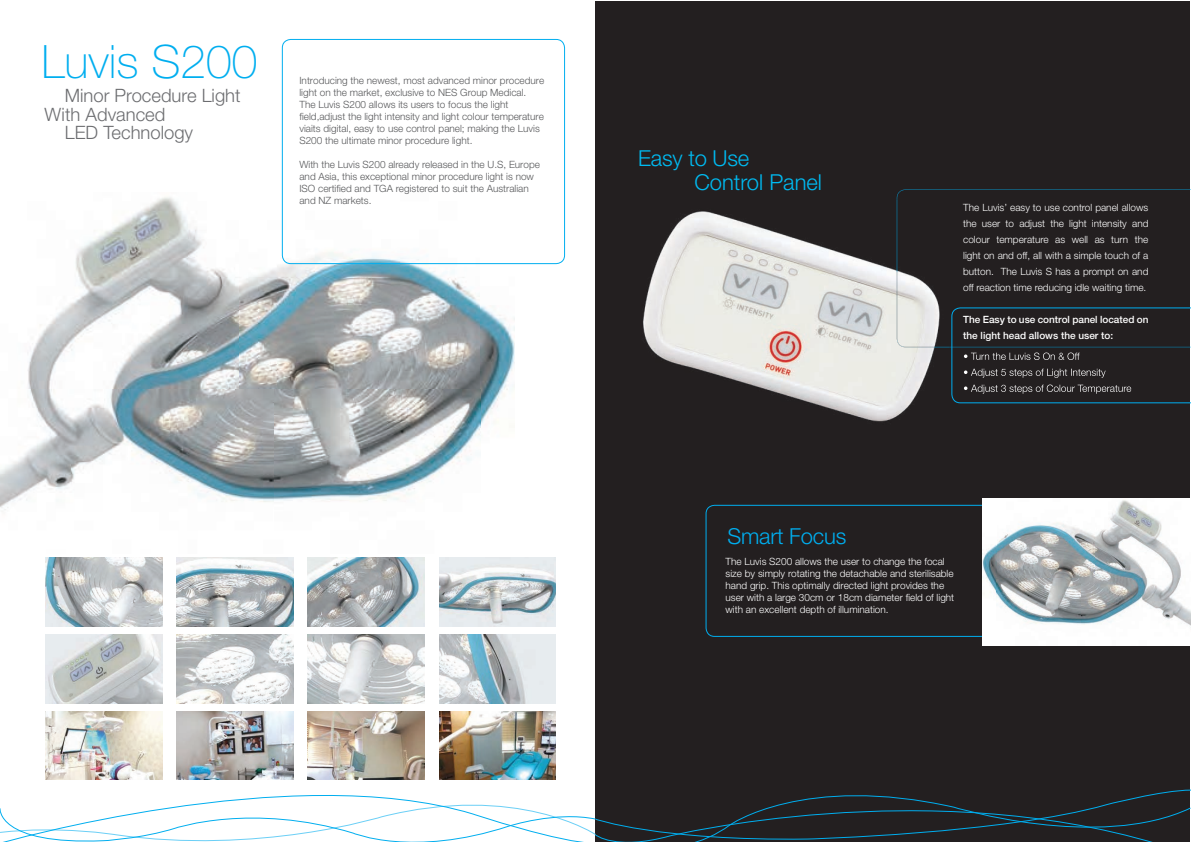
<style>
.page{position:relative;width:1191px;height:842px;background:#fff}
.page>*{position:absolute;margin:0;border:0;box-sizing:border-box;transform-origin:0 0}
.t1{font:100 46px "Helvetica Neue LT Std";color:#00aeef}
.t2{font:300 22px/24.1px "Helvetica Neue LT Std";color:#00baf1}
.t3{font:300 22px "Helvetica Neue LT Std";letter-spacing:-.01em;color:#00aeef}
.t4{font:300 18.4px/37.1px "Helvetica Neue LT Std";color:#6c6d70}
.t5{font:300 10px/12px "Helvetica Neue LT Std";color:#57585a}
.t6{font:300 10px/16px "Helvetica Neue LT Std";color:#fff;text-align:justify}
.t7{font:500 10px/16px "Helvetica Neue LT Std";color:#fff}
</style>
<div class="page">
<img style="left:0;top:193px;width:514px;height:319px">
<div style="left:595px;top:2px;width:595px;height:840px;background:#231f20"></div>
<svg style="left:706px;top:505px;width:276px;height:132px"></svg>
<svg style="left:951px;top:347px;width:239px;height:56px"></svg>
<svg style="left:896px;top:189px;width:294px;height:158px"></svg>
<img style="left:643px;top:211px;width:306px;height:211px">
<img style="left:896px;top:200px;width:53px;height:147px">
<svg style="left:0;top:759px;width:595px;height:83px"></svg>
<svg style="left:595px;top:789px;width:595px;height:53px"></svg>
<div style="left:282px;top:39px;width:283px;height:225px;border:1px solid #00aeef;border-radius:9px"></div>
<img style="left:45px;top:558px;width:117px;height:68px">
<img style="left:177px;top:558px;width:116px;height:68px">
<img style="left:308px;top:558px;width:116px;height:68px">
<img style="left:439px;top:558px;width:117px;height:68px">
<img style="left:45px;top:711px;width:117px;height:68px">
<img style="left:177px;top:711px;width:116px;height:68px">
<img style="left:308px;top:711px;width:116px;height:68px">
<img style="left:439px;top:711px;width:117px;height:68px">
<img style="left:45px;top:635px;width:117px;height:68px">
<img style="left:177px;top:635px;width:116px;height:68px">
<img style="left:308px;top:635px;width:116px;height:68px">
<img style="left:439px;top:635px;width:117px;height:68px">
<img style="left:982px;top:498px;width:209px;height:147px">
<h1 class="t1" style="left:41px;top:35px;width:217px">Luvis S200</h1>
<h3 class="t4" style="left:65px;top:76px;width:177px">Minor Procedure Light<br>LED Technology</h3>
<h3 class="t4" style="left:44px;top:96px;width:122px">With Advanced</h3>
<p class="t5" style="left:299px;top:74px;width:246px">Introducing the newest, most advanced minor procedure light on the market, exclusive to NES Group Medical.<br>The Luvis S200 allows its users to focus the light field,adjust the light intensity and light colour temperature viaits digital, easy to use control panel; making the Luvis S200 the ultimate minor procedure light.</p>
<p class="t5" style="left:299px;top:158px;width:242px">With the Luvis S200 already released in the U.S, Europe and Asia, this exceptional minor procedure light is now ISO certified and TGA registered to suit the Australian and NZ markets.</p>
<h2 class="t2" style="left:694px;top:146px;width:129px;text-indent:-56px">Easy to Use<br>Control Panel</h2>
<p class="t6" style="left:963px;top:199px;width:187px">The Luvis’ easy to use control panel allows the user to adjust the light intensity and colour temperature as well as turn the light on and off, all with a simple touch of a button. The Luvis S has a prompt on and off reaction time reducing idle waiting time.</p>
<p class="t7" style="left:963px;top:311px;width:187px">The Easy to use control panel located on the light head allows the user to:</p>
<h2 class="t3" style="left:727px;top:522px;width:120px">Smart Focus</h2>
<p class="t6" style="left:725px;top:555px;width:230px;line-height:12px;text-align:left">The Luvis S200 allows the user to change the focal size by simply rotating the detachable and sterilisable hand grip. This optimally directed light provides the user with a large 30cm or 18cm diameter field of light with an excellent depth of illumination.</p>
</div>
